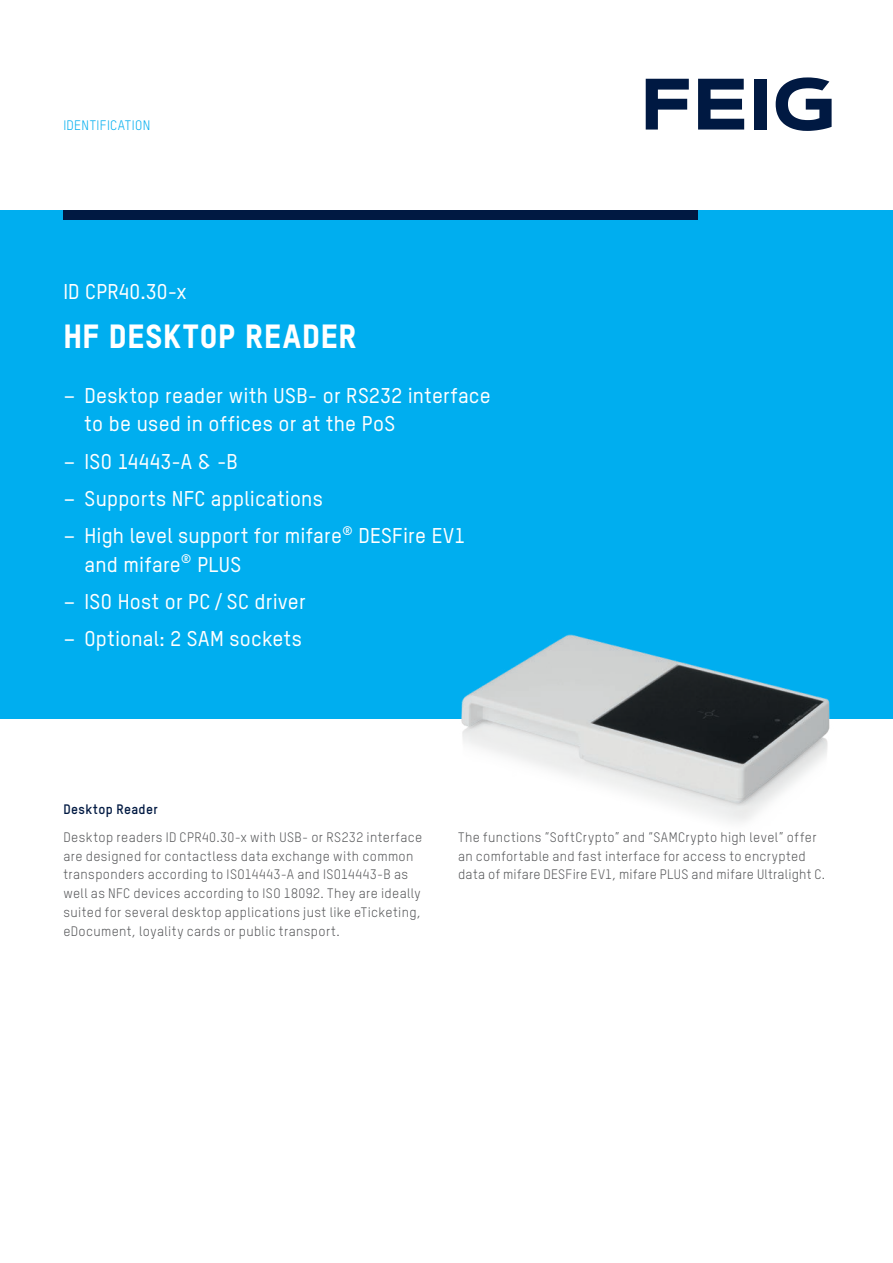
<style>
.page{position:relative;width:893px;height:1263px;background:#fff}
.page>*{position:absolute;margin:0;border:0;box-sizing:border-box;transform-origin:0 0}
.t1{font:800 33px "TSTAR";letter-spacing:.03em;color:#fff}
.t2{font:500 21px/28px "TSTAR";letter-spacing:.015em;color:#fff}
.t3{font:13.5px/18.8px "TSTAR";letter-spacing:.025em;color:#57585a}
.t4{font:13.5px "TSTAR";letter-spacing:.025em;color:#00aeef}
.t5{font:700 13.5px "TSTAR";letter-spacing:.025em;color:#001942}
</style>
<div class="page">
<div style="left:0;top:210px;width:893px;height:509px;background:#00aeef"></div>
<div style="left:63px;top:210px;width:635px;height:10px;background:#001942"></div>
<img style="left:461px;top:634px;width:369px;height:188px">
<svg style="left:646px;top:79px;width:43px;height:51px"></svg>
<svg style="left:698px;top:79px;width:46px;height:51px"></svg>
<div style="left:755px;top:79px;width:12px;height:51px;background:#001942"></div>
<svg style="left:776px;top:77px;width:56px;height:54px"></svg>
<p class="t4" style="left:63px;top:117px;width:88px">IDENTIFICATION</p>
<h2 class="t2" style="left:63px;top:278px;width:125px">ID CPR40.30-x</h2>
<h1 class="t1" style="left:63px;top:316px;width:294px">HF DESKTOP READER</h1>
<h2 class="t2" style="left:85px;top:381px;width:408px;text-indent:-21px">– Desktop reader with USB- or RS232 interface to be used in offices or at the PoS</h2>
<h2 class="t2" style="left:63px;top:447px;width:176px">– ISO 14443-A &amp; -B</h2>
<h2 class="t2" style="left:63px;top:484px;width:261px">– Supports NFC applications</h2>
<h2 class="t2" style="left:85px;top:522px;width:382px;text-indent:-21px">– High level support for mifare<sup>®</sup> DESFire EV1 and mifare<sup>®</sup> PLUS</h2>
<h2 class="t2" style="left:63px;top:587px;width:244px">– ISO Host or PC / SC driver</h2>
<h2 class="t2" style="left:63px;top:625px;width:240px">– Optional: 2 SAM sockets</h2>
<p class="t5" style="left:63px;top:801px;width:96px">Desktop Reader</p>
<p class="t3" style="left:63px;top:828px;width:360px">Desktop readers ID CPR40.30-x with USB- or RS232 interface are designed for contactless data exchange with common transponders according to ISO14443-A and ISO14443-B as well as NFC devices according to ISO 18092. They are ideally suited for several desktop applications just like eTicketing, eDocument, loyality cards or public transport.</p>
<p class="t3" style="left:458px;top:828px;width:369px">The functions “SoftCrypto” and “SAMCrypto high level” offer an comfortable and fast interface for access to encrypted data of mifare DESFire EV1, mifare PLUS and mifare Ultralight C.</p>
</div>
